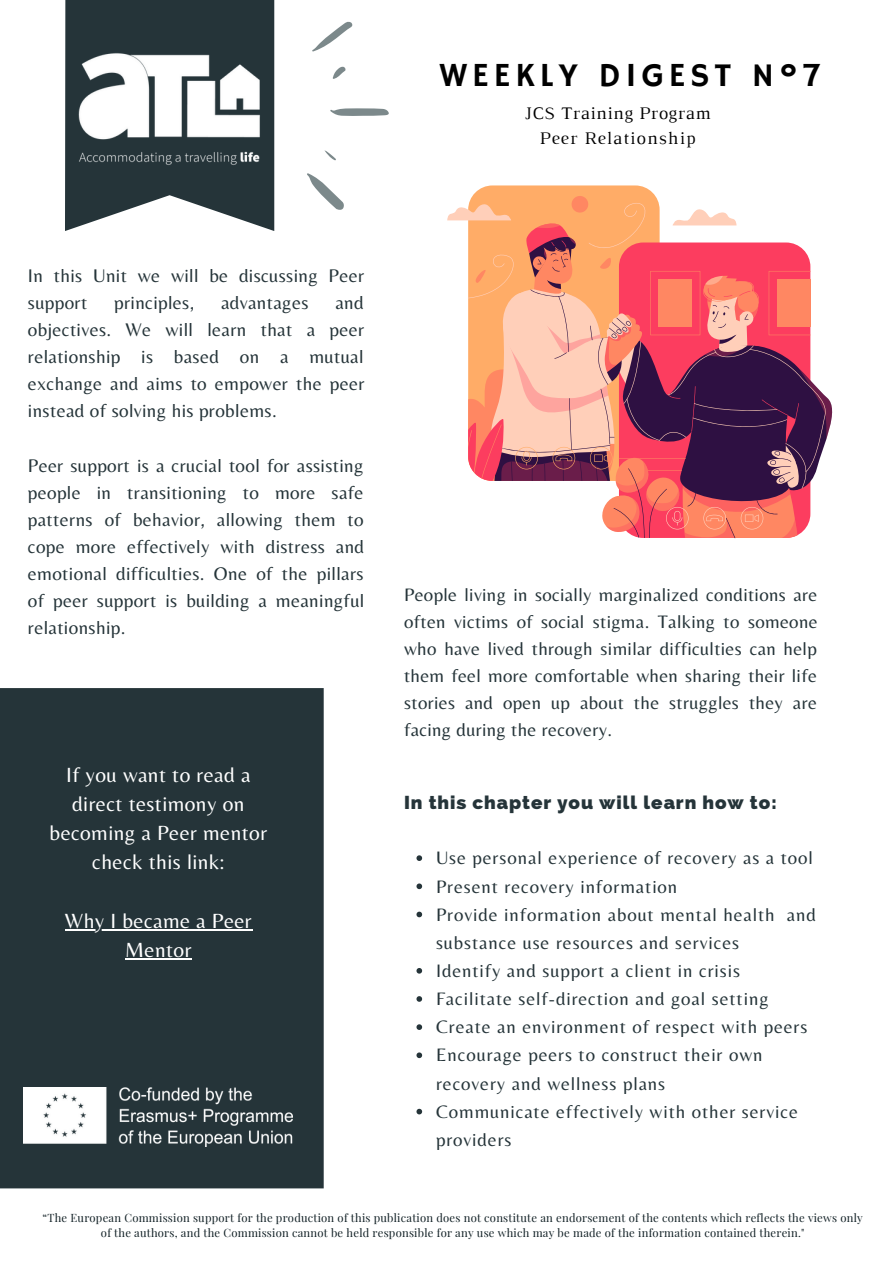
<style>
.page{position:relative;width:894px;height:1264px;background:#fff}
.page>*{position:absolute;margin:0;border:0;box-sizing:border-box;transform-origin:0 0}
.t1{font:33.6px "Hammersmith One";letter-spacing:.14em;color:#000}
.t2{font:21.3px/29.2px "Belleza";letter-spacing:.02em;color:#fff;text-align:center}
.t3{font:19.05px/27px "Belleza";letter-spacing:.02em;color:#253439;text-align:justify}
.t4{font:18.75px/28.2px "Belleza";letter-spacing:.05em;color:#253439;text-align:justify}
.t5{font:800 18.75px "Raleway";letter-spacing:.05em;color:#253439}
.t6{font:18px/24.8px "Luthier";letter-spacing:.025em;color:#000;text-align:center}
.t7{font:11.25px/15.1px "Playfair Display";letter-spacing:.02em;color:#101f24;text-align:center}
</style>
<div class="page">
<div style="left:0;top:688px;width:323px;height:500px;background:#253439"></div>
<svg style="left:65px;top:0;width:209px;height:231px;fill:#253439"></svg>
<img style="left:65px;top:36px;width:210px;height:160px">
<svg style="left:307px;top:173px;width:37px;height:37px"></svg>
<svg style="left:330px;top:108px;width:59px;height:8px"></svg>
<svg style="left:312px;top:22px;width:40px;height:30px"></svg>
<svg style="left:332px;top:67px;width:13px;height:12px"></svg>
<svg style="left:324px;top:150px;width:12px;height:11px"></svg>
<img style="left:24px;top:1087px;width:269px;height:59px">
<div style="left:468px;top:185px;width:191px;height:296px;background:#ffac67;border-radius:24px"></div>
<svg style="left:447px;top:196px;width:386px;height:343px"></svg>
<hr style="left:65px;top:929px;width:187px;height:1px;background:#fff">
<hr style="left:125px;top:958px;width:67px;height:1px;background:#fff">
<svg style="left:416px;top:855px;width:6px;height:6px"></svg>
<svg style="left:416px;top:883px;width:6px;height:6px"></svg>
<svg style="left:416px;top:911px;width:6px;height:6px"></svg>
<svg style="left:416px;top:968px;width:6px;height:5px"></svg>
<svg style="left:416px;top:996px;width:6px;height:5px"></svg>
<svg style="left:416px;top:1024px;width:6px;height:5px"></svg>
<svg style="left:416px;top:1052px;width:6px;height:6px"></svg>
<svg style="left:416px;top:1108px;width:6px;height:6px"></svg>
<h1 class="t1" style="left:439px;top:56px;width:382px">WEEKLY DIGEST Nº7</h1>
<p class="t6" style="left:524px;top:102px;width:187px">JCS Training Program<br>Peer Relationship</p>
<p class="t3" style="left:28px;top:262px;width:337px">In this Unit we will be discussing Peer support</p>
<p class="t3" style="left:28px;top:289px;width:338px;text-indent:307px">and objectives. We will learn that a peer relationship is based on a mutual exchange and aims to empower the peer instead of solving his problems.</p>
<p class="t3" style="left:28px;top:451px;width:338px">Peer support is a crucial tool for assisting people in transitioning to more safe patterns of behavior, allowing them to cope more effectively with distress and emotional difficulties. One of the pillars of peer support is building a meaningful relationship.</p>
<p class="t3" style="left:114px;top:289px;width:81px">principles,</p>
<p class="t3" style="left:221px;top:289px;width:89px">advantages</p>
<p class="t2" style="left:50px;top:759px;width:219px">If you want to read a direct testimony on becoming a Peer mentor check this link:</p>
<p class="t2" style="left:65px;top:905px;width:188px">Why I became a Peer<br>Mentor</p>
<p class="t4" style="left:404px;top:580px;width:415px;line-height:27px">People living in socially marginalized conditions are often victims of social stigma. Talking to someone who have lived through similar difficulties can help them feel more comfortable when sharing their life stories and open up about the struggles they are facing during the recovery.</p>
<p class="t5" style="left:404px;top:791px;width:374px">In this chapter you will learn how to:</p>
<p class="t4" style="left:436px;top:843px;width:381px;text-align:left">Use personal experience of recovery as a tool Present recovery information<br>Provide information about mental health and substance use resources and services<br>Identify and support a client in crisis Facilitate self-direction and goal setting Create an environment of respect with peers Encourage peers to construct their own recovery and wellness plans<br>Communicate effectively with other service providers</p>
<p class="t7" style="left:43px;top:1209px;width:821px">“The European Commission support for the production of this publication does not constitute an endorsement of the contents which reflects the views only of the authors, and the Commission cannot be held responsible for any use which may be made of the information contained therein."</p>
</div>
